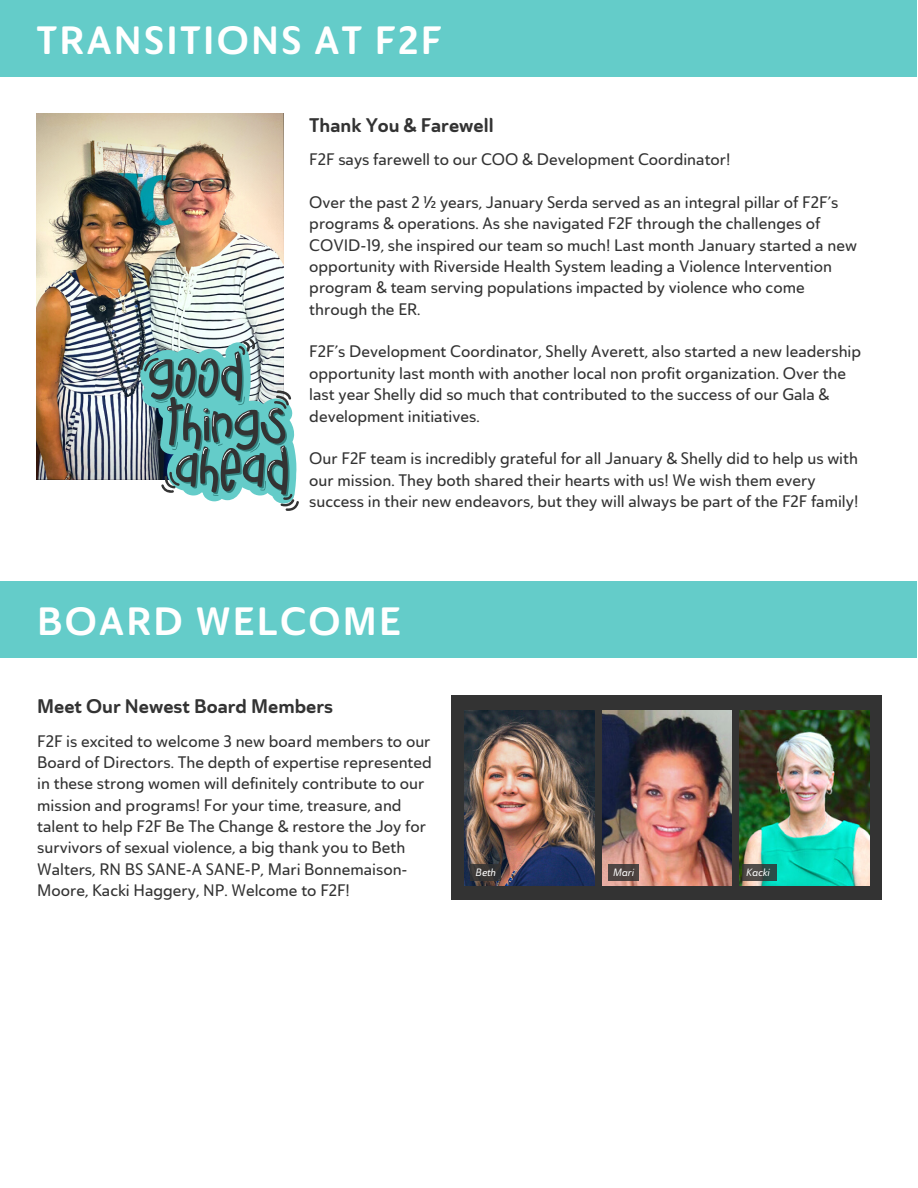
<style>
.page{position:relative;width:918px;height:1188px;background:#fff}
.page>*{position:absolute;margin:0;border:0;box-sizing:border-box;transform-origin:0 0}
.t1{font:39px "Ainslie Sans Nor Bol";letter-spacing:.06em;color:#fff}
.t2{font:19.5px "Ainslie Sans Nor Bol";color:#333}
.t3{font:16.5px/21.3px "Ainslie Sans Nor Med";color:#333}
.t4{font:10.5px "Ainslie Sans Nor Med It";color:#fff}
</style>
<div class="page">
<div style="left:0;top:0;width:917px;height:77px;background:#64ccc9"></div>
<img style="left:37px;top:114px;width:246px;height:365px">
<svg style="left:136px;top:339px;width:163px;height:172px"></svg>
<div style="left:1px;top:581px;width:916px;height:77px;background:#64ccc9"></div>
<div style="left:451px;top:695px;width:431px;height:205px;background:#333"></div>
<img style="left:465px;top:710px;width:129px;height:176px">
<svg style="left:470px;top:864px;width:31px;height:17px"></svg>
<img style="left:602px;top:710px;width:130px;height:176px">
<img style="left:740px;top:710px;width:129px;height:176px">
<div style="left:608px;top:864px;width:30px;height:17px;background:#4e4542"></div>
<svg style="left:743px;top:864px;width:34px;height:17px"></svg>
<h1 class="t1" style="left:37px;top:15px;width:406px">TRANSITIONS AT F2F</h1>
<p class="t2" style="left:309px;top:112px;width:186px">Thank You &amp; Farewell</p>
<p class="t3" style="left:309px;top:148px;width:423px">F2F says farewell to our COO &amp; Development Coordinator!</p>
<p class="t3" style="left:309px;top:191px;width:549px">Over the past 2 ½ years, January Serda served as an integral pillar of F2F’s programs &amp; operations. As she navigated F2F through the challenges of COVID-19, she inspired our team so much! Last month January started a new opportunity with Riverside Health System leading a Violence Intervention program &amp; team serving populations impacted by violence who come through the ER.</p>
<p class="t3" style="left:309px;top:341px;width:553px">F2F’s Development Coordinator, Shelly Averett, also started a new leadership opportunity last month with another local non profit organization. Over the last year Shelly did so much that contributed to the success of our Gala &amp; development initiatives.</p>
<p class="t3" style="left:309px;top:447px;width:551px">Our F2F team is incredibly grateful for all January &amp; Shelly did to help us with our mission. They both shared their hearts with us! We wish them every success in their new endeavors, but they will always be part of the F2F family!</p>
<h1 class="t1" style="left:37px;top:596px;width:365px">BOARD WELCOME</h1>
<p class="t2" style="left:37px;top:694px;width:297px">Meet Our Newest Board Members</p>
<p class="t3" style="left:37px;top:730px;width:396px">F2F is excited to welcome 3 new board members to our Board of Directors. The depth of expertise represented in these strong women will definitely contribute to our mission and programs! For your time, treasure, and talent to help F2F Be The Change &amp; restore the Joy for survivors of sexual violence, a big thank you to Beth Walters, RN BS SANE-A SANE-P, Mari Bonnemaison-Moore, Kacki Haggery, NP. Welcome to F2F!</p>
<p class="t4" style="left:476px;top:866px;width:22px">Beth</p>
<p class="t4" style="left:613px;top:866px;width:22px">Mari</p>
<p class="t4" style="left:746px;top:866px;width:25px">Kacki</p>
</div>
